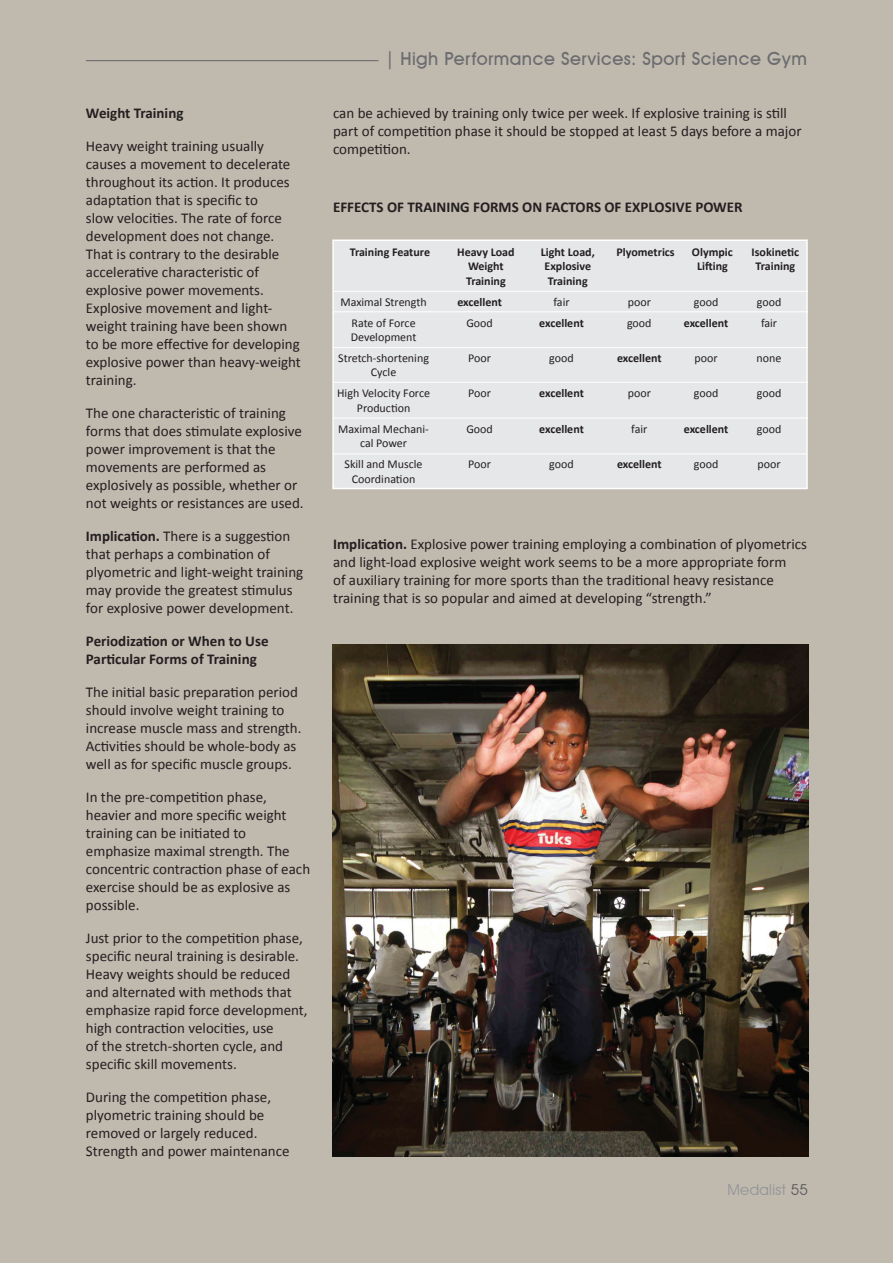
<style>
.page{position:relative;width:893px;height:1263px;background:#c0b9ae}
.page>*{position:absolute;margin:0;border:0;box-sizing:border-box;transform-origin:0 0}
.t1{font:500 18px "Avant Garde IT Cby BT";letter-spacing:.025em;color:#6c6d70}
.t2{font:15px/18px "Calibri";color:#231f20}
.t3{font:700 15px/18px "Calibri";color:#231f20}
.t4{font:15px "Avant Garde IT Cby BT";letter-spacing:.025em;color:#939598}
.t5{font:12px/14.4px "Calibri";color:#231f20;text-align:center}
.t6{font:700 12px/14.4px "Calibri";color:#231f20;text-align:center}
.s1{font-weight:700}
.s2{color:#57585a}
</style>
<div class="page">
<div style="left:335px;top:242px;width:470px;height:244px;background:#e6e7e9"></div>
<hr style="left:333px;top:291px;width:475px;height:1px;background:#fff">
<hr style="left:333px;top:311px;width:475px;height:1px;background:#fff">
<hr style="left:333px;top:347px;width:475px;height:1px;background:#fff">
<hr style="left:333px;top:382px;width:475px;height:1px;background:#fff">
<hr style="left:333px;top:418px;width:475px;height:1px;background:#fff">
<hr style="left:333px;top:453px;width:474px;height:1px;background:#fff">
<div style="left:332px;top:239px;width:476px;height:250px;border:2px solid #fff"></div>
<img style="left:333px;top:645px;width:475px;height:512px">
<hr style="left:86px;top:60px;width:292px;height:1px;background:#6c6d70">
<p class="t3" style="left:86px;top:104px;width:99px">Weight Training</p>
<p class="t2" style="left:86px;top:137px;width:217px">Heavy weight training usually causes a movement to decelerate throughout its action. It produces adaptation that is specific to<br>slow velocities. The rate of force development does not change.<br>That is contrary to the desirable accelerative characteristic of explosive power movements.<br>Explosive movement and light&shy;weight training have been shown to be more effective for developing explosive power than heavy-weight training.</p>
<p class="t2" style="left:86px;top:404px;width:219px">The one characteristic of training forms that does stimulate explosive power improvement is that the movements are performed as explosively as possible, whether or not weights or resistances are used.</p>
<p class="t2" style="left:86px;top:527px;width:219px"><span class="s1">Implication.</span> There is a suggestion that perhaps a combination of plyometric and light-weight training may provide the greatest stimulus for explosive power development.</p>
<p class="t3" style="left:86px;top:632px;width:184px">Periodization or When to Use<br>Particular Forms of Training</p>
<p class="t2" style="left:86px;top:683px;width:217px">The initial basic preparation period should involve weight training to increase muscle mass and strength.<br>Activities should be whole-body as well as for specific muscle groups.</p>
<p class="t2" style="left:86px;top:788px;width:226px">In the pre-competition phase, heavier and more specific weight training can be initiated to emphasize maximal strength. The concentric contraction phase of each exercise should be as explosive as possible.</p>
<p class="t2" style="left:86px;top:929px;width:223px">Just prior to the competition phase, specific neural training is desirable.<br>Heavy weights should be reduced and alternated with methods that emphasize rapid force development, high contraction velocities, use<br>of the stretch-shorten cycle, and specific skill movements.</p>
<p class="t2" style="left:86px;top:1088px;width:205px">During the competition phase, plyometric training should be removed or largely reduced.<br>Strength and power maintenance</p>
<p class="t1" style="left:385px;top:48px;width:423px">| High Performance Services: Sport Science Gym</p>
<p class="t2" style="left:333px;top:104px;width:470px">can be achieved by training only twice per week. If explosive training is still part of competition phase it should be stopped at least 5 days before a major competition.</p>
<p class="t3" style="left:333px;top:198px;width:411px">EFFECTS OF TRAINING FORMS ON FACTORS OF EXPLOSIVE POWER</p>
<p class="t6" style="left:350px;top:245px;width:82px">Training Feature</p>
<p class="t6" style="left:457px;top:245px;width:59px">Heavy Load<br>Weight<br>Training</p>
<p class="t6" style="left:541px;top:245px;width:55px">Light Load,<br>Explosive<br>Training</p>
<p class="t6" style="left:616px;top:245px;width:60px">Plyometrics</p>
<p class="t6" style="left:692px;top:245px;width:42px">Olympic<br>Lifting</p>
<p class="t6" style="left:752px;top:245px;width:49px">Isokinetic<br>Training</p>
<p class="t5" style="left:340px;top:294px;width:88px">Maximal Strength</p>
<p class="t6" style="left:457px;top:294px;width:46px">excellent</p>
<p class="t5" style="left:553px;top:294px;width:18px">fair</p>
<p class="t5" style="left:628px;top:294px;width:25px">poor</p>
<p class="t5" style="left:694px;top:294px;width:26px">good</p>
<p class="t5" style="left:757px;top:294px;width:26px">good</p>
<p class="t5" style="left:351px;top:315px;width:67px;text-align:left">Rate of Force<br>Development</p>
<p class="t5" style="left:466px;top:315px;width:28px">Good</p>
<p class="t6" style="left:539px;top:315px;width:46px">excellent</p>
<p class="t5" style="left:627px;top:315px;width:26px">good</p>
<p class="t6" style="left:684px;top:315px;width:46px">excellent</p>
<p class="t5" style="left:761px;top:315px;width:18px">fair</p>
<p class="t5" style="left:338px;top:351px;width:92px">Stretch-shortening<br>Cycle</p>
<p class="t5" style="left:468px;top:351px;width:24px">Poor</p>
<p class="t5" style="left:549px;top:351px;width:26px">good</p>
<p class="t6" style="left:617px;top:351px;width:46px">excellent</p>
<p class="t5" style="left:695px;top:351px;width:25px">poor</p>
<p class="t5" style="left:757px;top:351px;width:26px">none</p>
<p class="t5" style="left:337px;top:386px;width:94px">High Velocity Force<br>Production</p>
<p class="t5" style="left:468px;top:386px;width:24px">Poor</p>
<p class="t6" style="left:539px;top:386px;width:46px">excellent</p>
<p class="t5" style="left:628px;top:386px;width:25px">poor</p>
<p class="t5" style="left:694px;top:386px;width:26px">good</p>
<p class="t5" style="left:757px;top:386px;width:26px">good</p>
<p class="t5" style="left:338px;top:422px;width:92px">Maximal Mechani&shy;cal Power</p>
<p class="t5" style="left:466px;top:422px;width:28px">Good</p>
<p class="t6" style="left:539px;top:422px;width:46px">excellent</p>
<p class="t5" style="left:631px;top:422px;width:18px">fair</p>
<p class="t6" style="left:684px;top:422px;width:46px">excellent</p>
<p class="t5" style="left:757px;top:422px;width:26px">good</p>
<p class="t5" style="left:345px;top:457px;width:80px">Skill and Muscle<br>Coordination</p>
<p class="t5" style="left:468px;top:457px;width:24px">Poor</p>
<p class="t5" style="left:549px;top:457px;width:26px">good</p>
<p class="t6" style="left:617px;top:457px;width:46px">excellent</p>
<p class="t5" style="left:694px;top:457px;width:26px">good</p>
<p class="t5" style="left:757px;top:457px;width:25px">poor</p>
<p class="t2" style="left:333px;top:535px;width:475px"><span class="s1">Implication.</span> Explosive power training employing a combination of plyometrics and light-load explosive weight work seems to be a more appropriate form<br>of auxiliary training for more sports than the traditional heavy resistance training that is so popular and aimed at developing “strength.”</p>
<p class="t4" style="left:727px;top:1180px;width:82px">Medalist <span class="s2">55</span></p>
</div>
